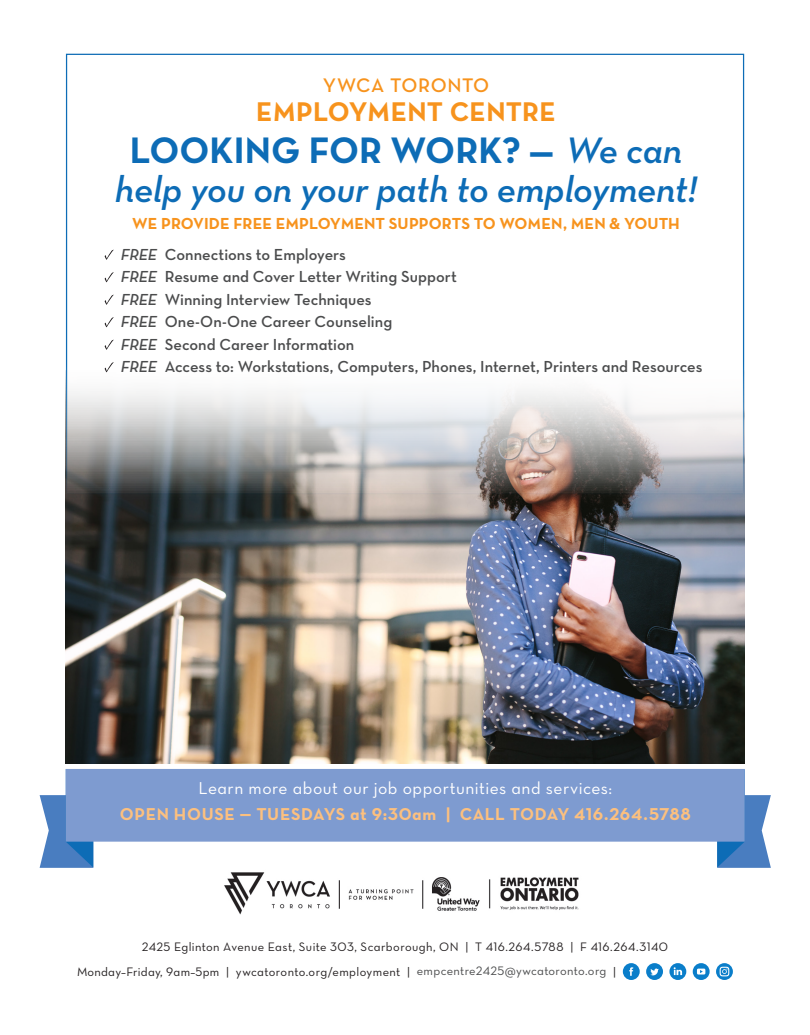
<style>
.page{position:relative;width:810px;height:1035px;background:#fff}
.page>*{position:absolute;margin:0;border:0;box-sizing:border-box;transform-origin:0 0}
.t1{font:37.5px "Neutra Text Demi Italic Alt";letter-spacing:-.01em;color:#0d6cb6}
.t2{font:37.5px "Neutra Text Bold Alt";letter-spacing:.005em;color:#0d6cb6}
.Wee_Head{font:27.5px "Neutra Text Bold Alt";letter-spacing:.005em;color:#f7931d}
.Wee_Head-2{font:20px "Neutra Text Demi Alt";letter-spacing:.02em;color:#f7931d}
.t3{font:17.5px "Neutra Text Bold Alt";letter-spacing:.035em;color:#fcc07f}
.t4{font:17.5px "Neutra Text Book Alt";letter-spacing:.025em;color:#fff}
.t5{font:16.25px "Neutra Text Demi Alt";color:#4b4c4d}
.t6{font:16.25px "Neutra Text Bold Alt";letter-spacing:.005em;color:#f7931d}
.t7{font:12.5px/25px "Neutra Text Book Alt";letter-spacing:.025em;color:#231f20}
.s1{font-family:"Neutra Text Demi Italic Alt"}
.s2{color:#4b4c4d}
</style>
<div class="page">
<svg style="left:623px;top:963px;width:17px;height:17px"></svg>
<svg style="left:646px;top:963px;width:17px;height:17px"></svg>
<svg style="left:669px;top:963px;width:17px;height:17px"></svg>
<svg style="left:693px;top:963px;width:17px;height:17px"></svg>
<svg style="left:716px;top:963px;width:17px;height:17px"></svg>
<img style="left:224px;top:872px;width:355px;height:43px">
<img style="left:66px;top:494px;width:678px;height:270px">
<svg style="left:66px;top:54px;width:678px;height:440px"></svg>
<svg style="left:105px;top:250px;width:9px;height:10px"></svg>
<svg style="left:105px;top:272px;width:9px;height:10px"></svg>
<svg style="left:105px;top:295px;width:9px;height:10px"></svg>
<svg style="left:105px;top:317px;width:9px;height:10px"></svg>
<svg style="left:105px;top:340px;width:9px;height:10px"></svg>
<svg style="left:105px;top:362px;width:9px;height:10px"></svg>
<svg style="left:40px;top:769px;width:53px;height:99px"></svg>
<svg style="left:717px;top:795px;width:54px;height:73px"></svg>
<div style="left:66px;top:769px;width:679px;height:73px;background:#7e9bd0"></div>
<p class="Wee_Head-2" style="left:323px;top:73px;width:168px">YWCA TORONTO</p>
<p class="Wee_Head" style="left:256px;top:95px;width:301px">EMPLOYMENT CENTRE</p>
<p class="t2" style="left:130px;top:127px;width:554px">LOOKING FOR WORK? — <span class="s1">We can</span></p>
<p class="t1" style="left:115px;top:166px;width:584px">help you on your path to employment!</p>
<p class="t6" style="left:132px;top:214px;width:549px">WE PROVIDE FREE EMPLOYMENT SUPPORTS TO WOMEN, MEN &amp; YOUTH</p>
<p class="t5" style="left:121px;top:244px;width:227px"><span class="s1">FREE</span> Connections to Employers</p>
<p class="t5" style="left:121px;top:267px;width:338px"><span class="s1">FREE</span> Resume and Cover Letter Writing Support</p>
<p class="t5" style="left:121px;top:289px;width:252px"><span class="s1">FREE</span> Winning Interview Techniques</p>
<p class="t5" style="left:121px;top:312px;width:273px"><span class="s1">FREE</span> One-On-One Career Counseling</p>
<p class="t5" style="left:121px;top:334px;width:235px"><span class="s1">FREE</span> Second Career Information</p>
<p class="t5" style="left:121px;top:357px;width:583px"><span class="s1">FREE</span> Access to: Workstations, Computers, Phones, Internet, Printers and Resources</p>
<p class="t4" style="left:199px;top:778px;width:415px">Learn more about our job opportunities and services:</p>
<p class="t3" style="left:120px;top:804px;width:573px">OPEN HOUSE — TUESDAYS at 9:30am | CALL TODAY 416.264.5788</p>
<p class="t7" style="left:77px;top:934px;width:592px;text-indent:65px">2425 Eglinton Avenue East, Suite 303, Scarborough, ON | T 416.264.5788 | F 416.264.3140<br>Monday–Friday, 9am–5pm | ywcatoronto.org/employment | <span class="s2">empcentre2425@ywcatoronto.org</span> |</p>
</div>
